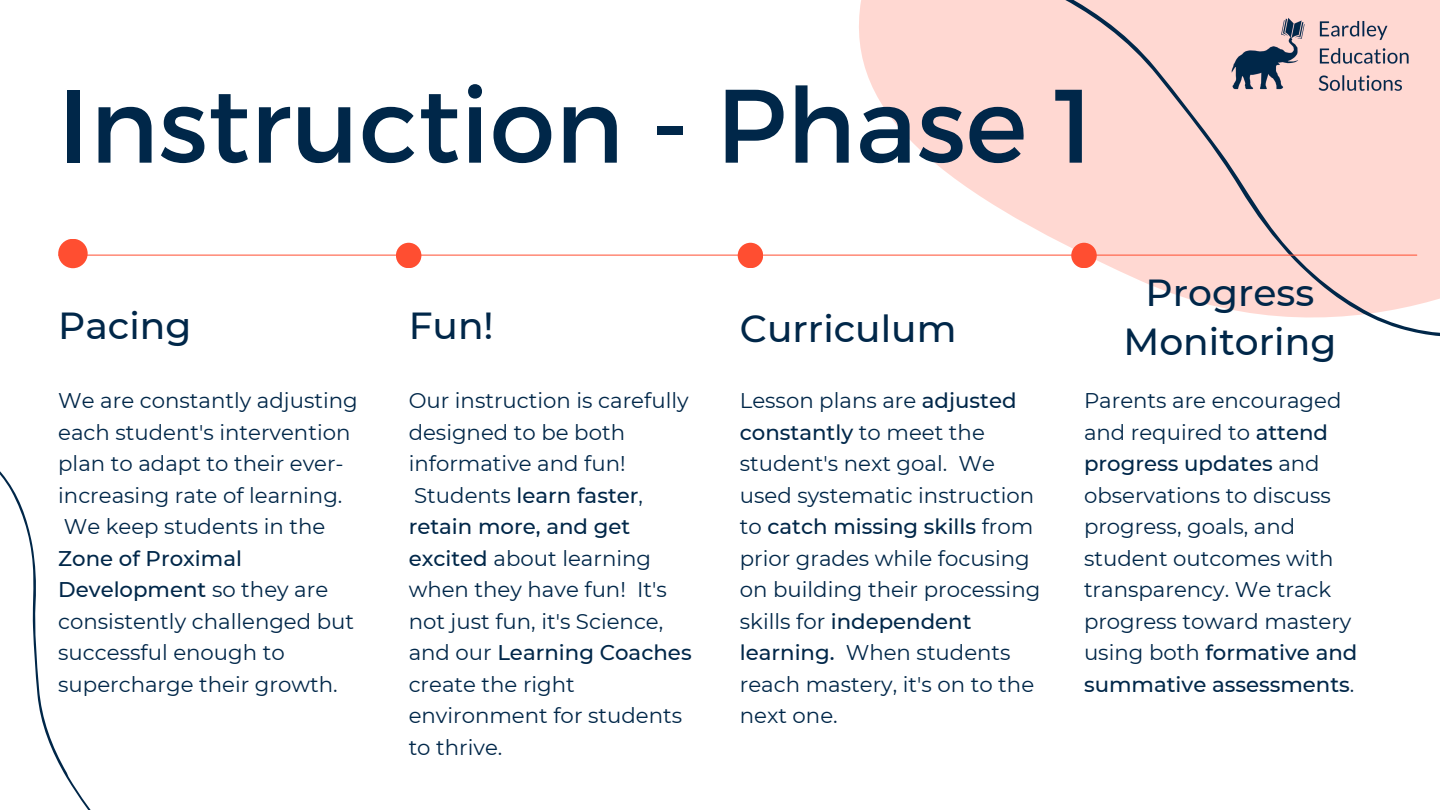
<style>
.page{position:relative;width:1440px;height:810px;background:#fff}
.page>*{position:absolute;margin:0;border:0;box-sizing:border-box;transform-origin:0 0}
.t1{font:104.2px "Montserrat";color:#002749}
.t2{font:500 37.6px/48.8px "Montserrat";color:#002749;text-align:center}
.t3{font:21.3px/31.5px "Montserrat";color:#002749}
.s1{font-weight:500}
</style>
<div class="page">
<svg style="left:738px;top:0;width:702px;height:336px;fill:#ffd8d2"></svg>
<svg style="left:0;top:471px;width:91px;height:339px"></svg>
<hr style="left:59px;top:255px;width:1358px;height:1px;background:#ff4e31">
<div style="left:1071px;top:243px;width:26px;height:25px;background:#ff4e31;border-radius:50%"></div>
<img style="left:1206px;top:0;width:234px;height:117px">
<div style="left:738px;top:243px;width:25px;height:25px;background:#ff4e31;border-radius:50%"></div>
<div style="left:396px;top:243px;width:25px;height:25px;background:#ff4e31;border-radius:50%"></div>
<div style="left:58px;top:239px;width:30px;height:29px;background:#ff4e31;border-radius:50%"></div>
<h1 class="t1" style="left:58px;top:58px;width:1038px">Instruction - Phase 1</h1>
<h2 class="t2" style="left:58px;top:302px;width:135px">Pacing</h2>
<h2 class="t2" style="left:409px;top:302px;width:87px">Fun!</h2>
<h2 class="t2" style="left:740px;top:304px;width:218px">Curriculum</h2>
<h2 class="t2" style="left:1123px;top:268px;width:214px">Progress<br>Monitoring</h2>
<p class="t3" style="left:58px;top:385px;width:301px">We are constantly adjusting each student's intervention plan to adapt to their ever&shy;increasing rate of learning.<br>We keep students in the</p>
<p class="t3" style="left:58px;top:542px;width:297px"><span class="s1">Zone of Proximal<br>Development</span> so they are consistently challenged but successful enough to supercharge their growth.</p>
<p class="t3" style="left:409px;top:385px;width:284px">Our instruction is carefully designed to be both informative and fun!<br>Students <span class="s1">learn faster</span>, <span class="s1">retain more, and get excited</span> about learning when they have fun! It's not just fun, it's Science, and our <span class="s1">Learning Coaches </span>create the right environment for students to thrive.</p>
<p class="t3" style="left:740px;top:385px;width:302px">Lesson plans are <span class="s1">adjusted constantly</span> to meet the student's next goal. We used systematic instruction to <span class="s1">catch missing skills</span> from prior grades while focusing on building their processing skills for <span class="s1">independent learning.</span> When students reach mastery, it's on to the next one.</p>
<p class="t3" style="left:1084px;top:385px;width:275px">Parents are encouraged and required to <span class="s1">attend progress updates</span> and observations to discuss progress, goals, and student outcomes with transparency. We track progress toward mastery using both <span class="s1">formative and summative assessments</span>.</p>
</div>
